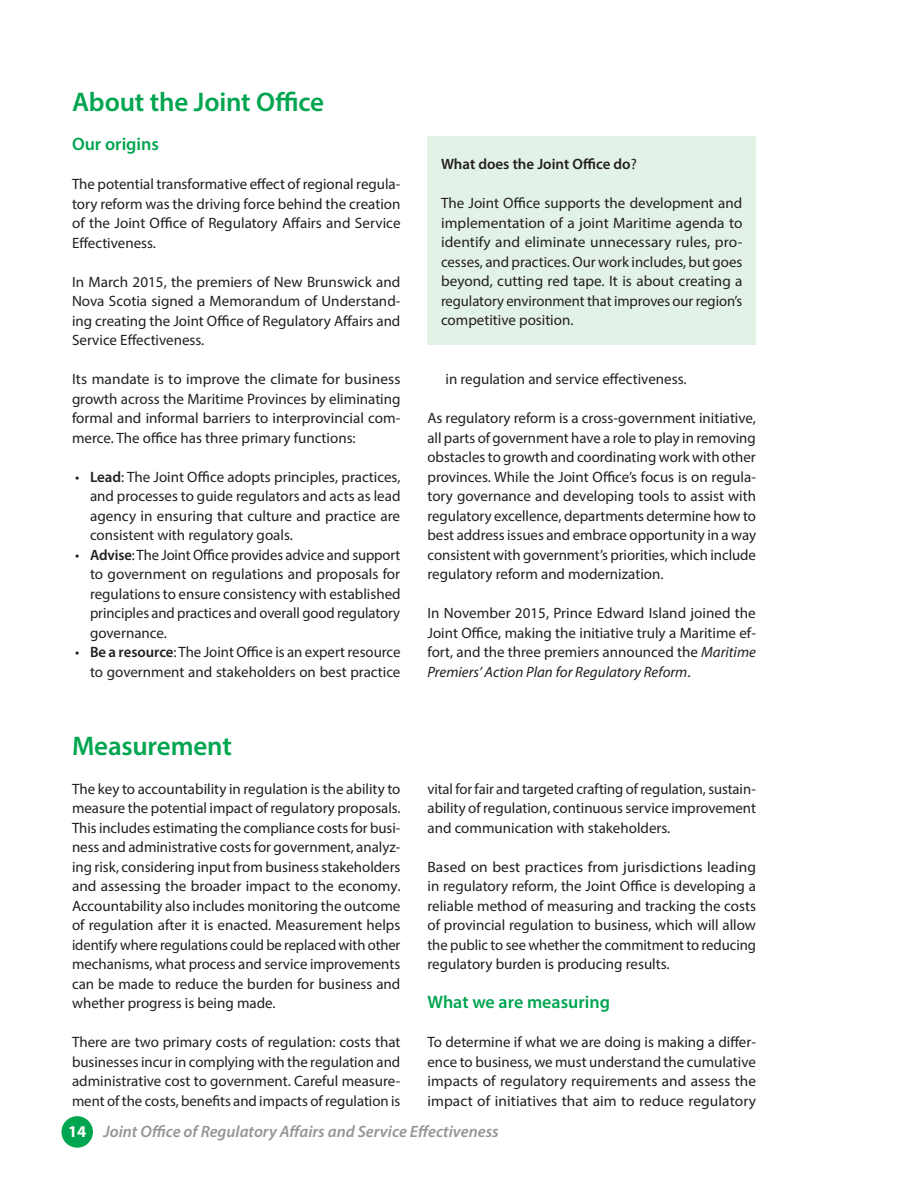
<style>
.page{position:relative;width:918px;height:1188px;background:#fff}
.page>*{position:absolute;margin:0;border:0;box-sizing:border-box;transform-origin:0 0}
.Heading_2{font:600 27px "Myriad Pro";letter-spacing:-.01em;color:#00a54f}
.Heading_3{font:600 18px "Myriad Pro";color:#00a54f}
.t1{font:italic 600 16.5px "Myriad Pro";color:#939598}
.text{font:15px/19.5px "Myriad Pro";color:#231f20;text-align:justify}
.t2{font:600 15px "Myriad Pro";color:#231f20}
.s1{font-weight:600}
.s2{font-weight:400}
.s3{font-style:italic}
.s4{font-weight:700;font-style:normal;color:#fff}
</style>
<div class="page">
<div style="left:61px;top:1116px;width:32px;height:32px;background:#00a54f;border-radius:50%"></div>
<div style="left:428px;top:137px;width:328px;height:208px;background:#e3f2e7"></div>
<h2 class="Heading_2" style="left:72px;top:85px;width:254px">About the Joint Office</h2>
<p class="Heading_3" style="left:72px;top:133px;width:88px">Our origins</p>
<p class="text" style="left:72px;top:174px;width:330px">The potential transformative effect of regional regula&shy;tory reform was the driving force behind the creation of the Joint Office of Regulatory Affairs and Service Effectiveness.</p>
<p class="text" style="left:72px;top:271px;width:330px">In March 2015, the premiers of New Brunswick and Nova Scotia signed a Memorandum of Understand&shy;ing creating the Joint Office of Regulatory Affairs and Service Effectiveness.</p>
<p class="text" style="left:72px;top:369px;width:330px">Its mandate is to improve the climate for business growth across the Maritime Provinces by eliminating formal and informal barriers to interprovincial com&shy;merce. The office has three primary functions:</p>
<p class="text" style="left:90px;top:466px;width:312px;text-indent:-15px">• <span class="s1">Lead</span>: The Joint Office adopts principles, practices, and processes to guide regulators and acts as lead agency in ensuring that culture and practice are consistent with regulatory goals.</p>
<p class="text" style="left:90px;top:544px;width:312px;text-indent:-15px">• <span class="s1">Advise</span>: The Joint Office provides advice and support to government on regulations and proposals for regulations to ensure consistency with established principles and practices and overall good regulatory governance.</p>
<p class="text" style="left:75px;top:642px;width:327px;text-align:right">• <span class="s1">Be a resource</span>: The Joint Office is an expert resource to government and stakeholders on best practice</p>
<h2 class="Heading_2" style="left:72px;top:728px;width:161px">Measurement</h2>
<p class="text" style="left:72px;top:778px;width:330px">The key to accountability in regulation is the ability to measure the potential impact of regulatory proposals.<br>This includes estimating the compliance costs for busi&shy;ness and administrative costs for government, analyz&shy;ing risk, considering input from business stakeholders and assessing the broader impact to the economy.<br>Accountability also includes monitoring the outcome of regulation after it is enacted. Measurement helps identify where regulations could be replaced with other mechanisms, what process and service improvements can be made to reduce the burden for business and whether progress is being made.</p>
<p class="text" style="left:72px;top:1032px;width:330px">There are two primary costs of regulation: costs that businesses incur in complying with the regulation and administrative cost to government. Careful measure&shy;ment of the costs, benefits and impacts of regulation is</p>
<p class="t2" style="left:441px;top:155px;width:197px">What does the Joint Office do<span class="s2">?</span></p>
<p class="text" style="left:441px;top:193px;width:303px">The Joint Office supports the development and implementation of a joint Maritime agenda to identify and eliminate unnecessary rules, pro&shy;cesses, and practices. Our work includes, but goes beyond, cutting red tape. It is about creating a regulatory environment that improves our region’s competitive position.</p>
<p class="text" style="left:446px;top:369px;width:241px">in regulation and service effectiveness.</p>
<p class="text" style="left:428px;top:408px;width:330px">As regulatory reform is a cross-government initiative, all parts of government have a role to play in removing obstacles to growth and coordinating work with other provinces. While the Joint Office’s focus is on regula&shy;tory governance and developing tools to assist with regulatory excellence, departments determine how to best address issues and embrace opportunity in a way consistent with government’s priorities, which include regulatory reform and modernization.</p>
<p class="text" style="left:428px;top:603px;width:330px">In November 2015, Prince Edward Island joined the Joint Office, making the initiative truly a Maritime ef&shy;fort, and the three premiers announced the <span class="s3">Maritime Premiers’ Action Plan for Regulatory Reform</span>.</p>
<p class="text" style="left:428px;top:778px;width:330px">vital for fair and targeted crafting of regulation, sustain&shy;ability of regulation, continuous service improvement and communication with stakeholders.</p>
<p class="text" style="left:428px;top:856px;width:330px">Based on best practices from jurisdictions leading in regulatory reform, the Joint Office is developing a reliable method of measuring and tracking the costs of provincial regulation to business, which will allow the public to see whether the commitment to reducing regulatory burden is producing results.</p>
<p class="Heading_3" style="left:428px;top:991px;width:184px">What we are measuring</p>
<p class="text" style="left:428px;top:1032px;width:330px">To determine if what we are doing is making a differ&shy;ence to business, we must understand the cumulative impacts of regulatory requirements and assess the impact of initiatives that aim to reduce regulatory</p>
<p class="t1" style="left:68px;top:1121px;width:432px"><span class="s4">14</span> Joint Office of Regulatory Affairs and Service Effectiveness</p>
</div>
